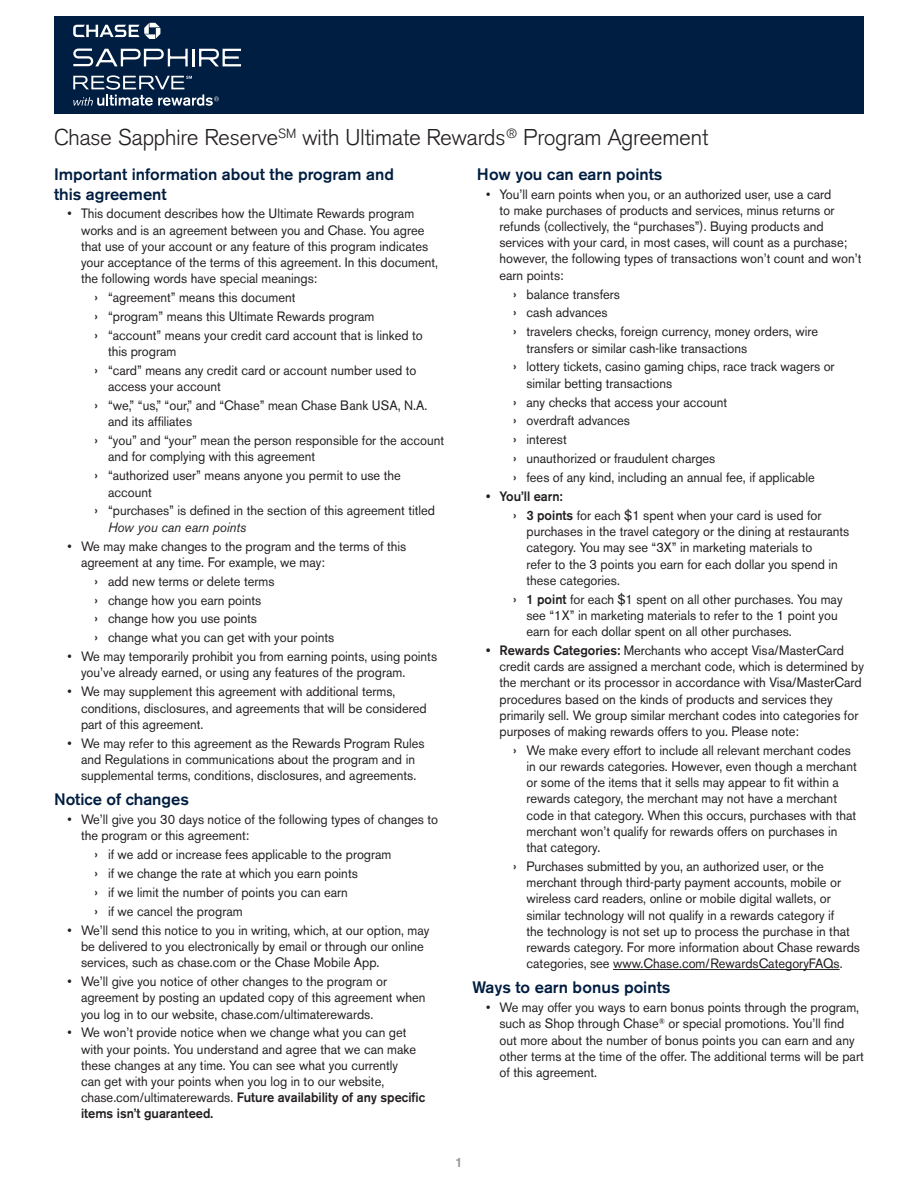
<style>
.page{position:relative;width:918px;height:1188px;background:#fff}
.page>*{position:absolute;margin:0;border:0;box-sizing:border-box;transform-origin:0 0}
.t1{font:300 22.5px "Akzidenz Grotesk";color:#231f20}
.Sapphire_Headline_1{font:500 16.5px/19.8px "Akzidenz Grotesk BE";color:#001e41}
.t2{font:13.5px/16.2px "Akzidenz Grotesk BE";color:#231f20;scale:.95 1}
.t3{font:500 13.5px "Akzidenz Grotesk BE";color:#231f20;scale:.95 1}
.Sapphire_Headline_1-2{font:500 13.5px "Akzidenz Grotesk BE";color:#939598}
.s1{font-family:"Akzidenz Grotesk";font-weight:700}
.s2{font-style:italic}
.s3{font-weight:500}
</style>
<div class="page">
<hr style="left:613px;top:969px;width:227px;height:1px;background:#231f20">
<div style="left:54px;top:16px;width:810px;height:97px;background:#001e41"></div>
<hr style="left:192px;top:49px;width:3px;height:17px;background:#fff">
<svg style="left:199px;top:49px;width:42px;height:17px"></svg>
<svg style="left:73px;top:49px;width:115px;height:17px"></svg>
<svg style="left:73px;top:23px;width:87px;height:16px"></svg>
<svg style="left:73px;top:75px;width:146px;height:31px"></svg>
<p class="t1" style="left:54px;top:124px;width:656px">Chase Sapphire Reserve<sup>SM</sup> with Ultimate Rewards<sup>®</sup> Program Agreement</p>
<p class="Sapphire_Headline_1" style="left:54px;top:164px;width:341px">Important information about the program and this agreement</p>
<p class="t2" style="left:81px;top:206px;width:377px;text-indent:-14px">• This document describes how the Ultimate Rewards program works and is an agreement between you and Chase. You agree that use of your account or any feature of this program indicates your acceptance of the terms of this agreement. In this document, the following words have special meanings:</p>
<p class="t2" style="left:94px;top:289px;width:213px"><span class="s1">›</span> “agreement” means this document</p>
<p class="t2" style="left:94px;top:308px;width:296px"><span class="s1">›</span> “program” means this Ultimate Rewards program</p>
<p class="t2" style="left:108px;top:327px;width:333px;text-indent:-14px"><span class="s1">›</span> “account” means your credit card account that is linked to this program</p>
<p class="t2" style="left:108px;top:362px;width:326px;text-indent:-14px"><span class="s1">›</span> “card” means any credit card or account number used to access your account</p>
<p class="t2" style="left:108px;top:397px;width:338px;text-indent:-14px"><span class="s1">›</span> “we,” “us,” “our,” and “Chase” mean Chase Bank USA, N.A. and its affiliates</p>
<p class="t2" style="left:108px;top:432px;width:355px;text-indent:-14px"><span class="s1">›</span> “you” and “your” mean the person responsible for the account and for complying with this agreement</p>
<p class="t2" style="left:108px;top:468px;width:310px;text-indent:-14px"><span class="s1">›</span> “authorized user” means anyone you permit to use the account</p>
<p class="t2" style="left:108px;top:503px;width:346px;text-indent:-14px"><span class="s1">›</span> “purchases” is defined in the section of this agreement titled<br><span class="s2">How you can earn points</span></p>
<p class="t2" style="left:81px;top:538px;width:344px;text-indent:-14px">• We may make changes to the program and the terms of this agreement at any time. For example, we may:</p>
<p class="t2" style="left:94px;top:573px;width:191px"><span class="s1">›</span> add new terms or delete terms</p>
<p class="t2" style="left:94px;top:592px;width:177px"><span class="s1">›</span> change how you earn points</p>
<p class="t2" style="left:94px;top:611px;width:173px"><span class="s1">›</span> change how you use points</p>
<p class="t2" style="left:94px;top:630px;width:254px"><span class="s1">›</span> change what you can get with your points</p>
<p class="t2" style="left:81px;top:648px;width:376px;text-indent:-14px">• We may temporarily prohibit you from earning points, using points you’ve already earned, or using any features of the program.</p>
<p class="t2" style="left:81px;top:684px;width:365px;text-indent:-14px">• We may supplement this agreement with additional terms, conditions, disclosures, and agreements that will be considered part of this agreement.</p>
<p class="t2" style="left:68px;top:735px;width:377px;text-align:center">• We may refer to this agreement as the Rewards Program Rules and Regulations in communications about the program and in supplemental terms, conditions, disclosures, and agreements.</p>
<p class="Sapphire_Headline_1" style="left:54px;top:789px;width:137px">Notice of changes</p>
<p class="t2" style="left:81px;top:811px;width:378px;text-indent:-14px">• We’ll give you 30 days notice of the following types of changes to the program or this agreement:</p>
<p class="t2" style="left:94px;top:846px;width:314px"><span class="s1">›</span> if we add or increase fees applicable to the program</p>
<p class="t2" style="left:94px;top:865px;width:279px"><span class="s1">›</span> if we change the rate at which you earn points</p>
<p class="t2" style="left:94px;top:884px;width:268px"><span class="s1">›</span> if we limit the number of points you can earn</p>
<p class="t2" style="left:94px;top:903px;width:157px"><span class="s1">›</span> if we cancel the program</p>
<p class="t2" style="left:81px;top:922px;width:368px;text-indent:-14px">• We’ll send this notice to you in writing, which, at our option, may be delivered to you electronically by email or through our online services, such as chase.com or the Chase Mobile App.</p>
<p class="t2" style="left:81px;top:973px;width:364px;text-indent:-14px">• We’ll give you notice of other changes to the program or agreement by posting an updated copy of this agreement when you log in to our website, chase.com/ultimaterewards.</p>
<p class="t2" style="left:81px;top:1025px;width:364px;text-indent:-14px">• We won’t provide notice when we change what you can get with your points. You understand and agree that we can make these changes at any time. You can see what you currently<br>can get with your points when you log in to our website, chase.com/ultimaterewards. <span class="s3">Future availability of any specific items isn’t guaranteed.</span></p>
<p class="Sapphire_Headline_1" style="left:477px;top:164px;width:187px">How you can earn points</p>
<p class="t2" style="left:500px;top:186px;width:383px;text-indent:-14px">• You’ll earn points when you, or an authorized user, use a card<br>to make purchases of products and services, minus returns or refunds (collectively, the “purchases”). Buying products and services with your card, in most cases, will count as a purchase; however, the following types of transactions won’t count and won’t earn points:</p>
<p class="t2" style="left:513px;top:286px;width:114px"><span class="s1">›</span> balance transfers</p>
<p class="t2" style="left:513px;top:305px;width:101px"><span class="s1">›</span> cash advances</p>
<p class="t2" style="left:526px;top:324px;width:308px;text-indent:-14px"><span class="s1">›</span> travelers checks, foreign currency, money orders, wire transfers or similar cash-like transactions</p>
<p class="t2" style="left:526px;top:359px;width:326px;text-indent:-14px"><span class="s1">›</span> lottery tickets, casino gaming chips, race track wagers or similar betting transactions</p>
<p class="t2" style="left:513px;top:394px;width:227px"><span class="s1">›</span> any checks that access your account</p>
<p class="t2" style="left:513px;top:413px;width:125px"><span class="s1">›</span> overdraft advances</p>
<p class="t2" style="left:513px;top:432px;width:58px"><span class="s1">›</span> interest</p>
<p class="t2" style="left:513px;top:450px;width:215px"><span class="s1">›</span> unauthorized or fraudulent charges</p>
<p class="t2" style="left:513px;top:469px;width:319px"><span class="s1">›</span> fees of any kind, including an annual fee, if applicable</p>
<p class="t3" style="left:486px;top:488px;width:82px">• You’ll earn:</p>
<p class="t2" style="left:526px;top:507px;width:341px;text-indent:-14px"><span class="s1">›</span> <span class="s3">3 points</span> for each $1 spent when your card is used for purchases in the travel category or the dining at restaurants category. You may see “3X” in marketing materials to<br>refer to the 3 points you earn for each dollar you spend in these categories.</p>
<p class="t2" style="left:526px;top:591px;width:334px;text-indent:-14px"><span class="s1">›</span> <span class="s3">1 point</span> for each $1 spent on all other purchases. You may see “1X” in marketing materials to refer to the 1 point you earn for each dollar spent on all other purchases.</p>
<p class="t2" style="left:500px;top:642px;width:385px;text-indent:-14px"><span class="s3">• Rewards Categories:</span> Merchants who accept Visa/MasterCard credit cards are assigned a merchant code, which is determined by the merchant or its processor in accordance with Visa/MasterCard procedures based on the kinds of products and services they primarily sell. We group similar merchant codes into categories for purposes of making rewards offers to you. Please note:</p>
<p class="t2" style="left:526px;top:742px;width:349px;text-indent:-14px"><span class="s1">›</span> We make every effort to include all relevant merchant codes in our rewards categories. However, even though a merchant or some of the items that it sells may appear to fit within a rewards category, the merchant may not have a merchant code in that category. When this occurs, purchases with that merchant won’t qualify for rewards offers on purchases in that category.</p>
<p class="t2" style="left:526px;top:858px;width:353px;text-indent:-14px"><span class="s1">›</span> Purchases submitted by you, an authorized user, or the merchant through third-party payment accounts, mobile or wireless card readers, online or mobile digital wallets, or similar technology will not qualify in a rewards category if<br>the technology is not set up to process the purchase in that rewards category. For more information about Chase rewards categories, see www.Chase.com/RewardsCategoryFAQs.</p>
<p class="Sapphire_Headline_1" style="left:472px;top:978px;width:199px">Ways to earn bonus points</p>
<p class="t2" style="left:500px;top:999px;width:385px;text-indent:-14px">• We may offer you ways to earn bonus points through the program, such as Shop through Chase<sup>®</sup> or special promotions. You’ll find out more about the number of bonus points you can earn and any other terms at the time of the offer. The additional terms will be part of this agreement.</p>
<p class="Sapphire_Headline_1-2" style="left:455px;top:1154px;width:9px">1</p>
</div>
